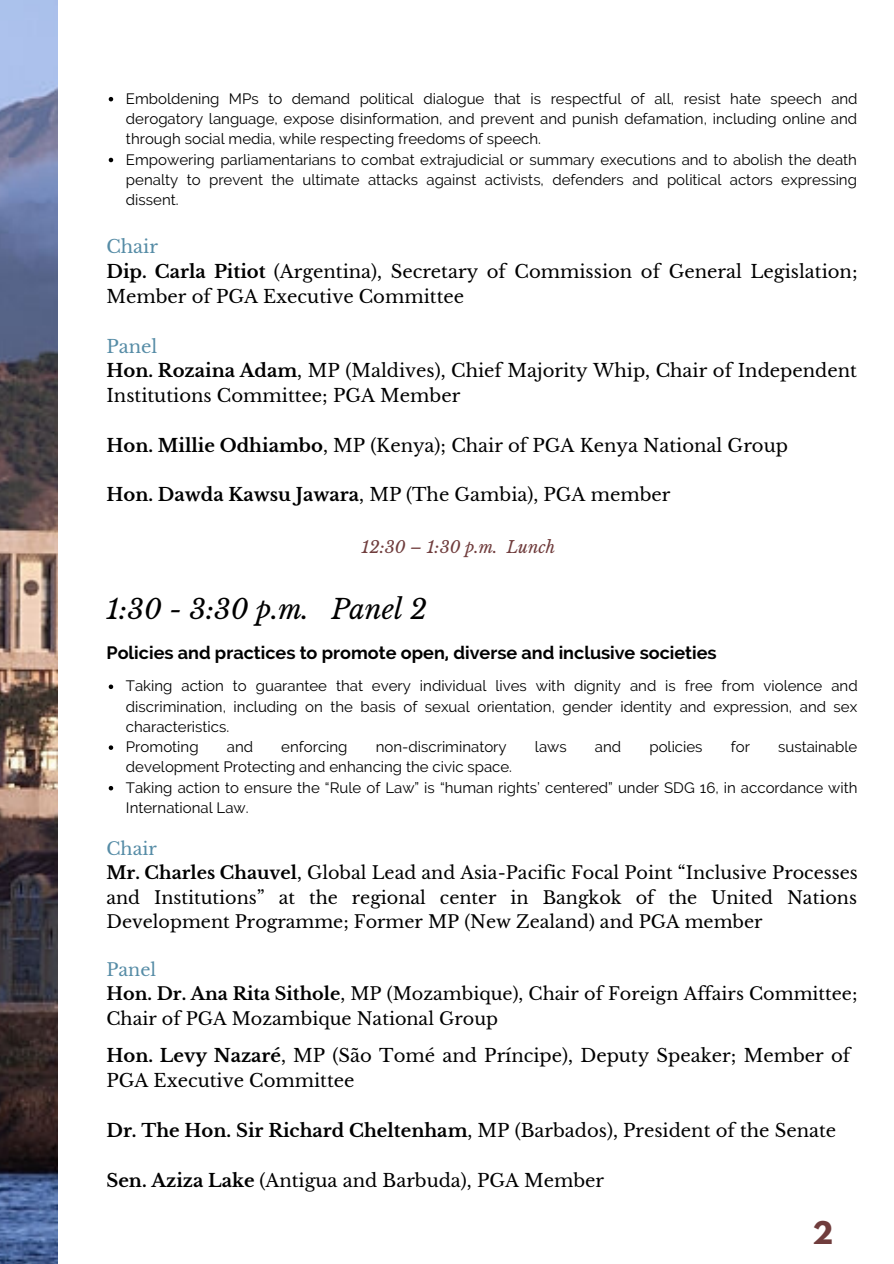
<style>
.page{position:relative;width:894px;height:1264px;background:#fff}
.page>*{position:absolute;margin:0;border:0;box-sizing:border-box;transform-origin:0 0}
.t1{font:700 27.75px "League Spartan";color:#703d3d}
.t2{font:italic 27px "Libre Baskerville";color:#000}
.t3{font:18px/24.8px "Libre Baskerville";color:#000}
.t4{font:700 18px "Raleway";color:#000}
.t5{font:17.55px/24.2px "Libre Baskerville";color:#000}
.t6{font:italic 16.5px "Libre Baskerville";color:#703d3d}
.t7{font:15px/20.2px "Raleway";color:#000}
.s1{color:#568ca6}
.s2{font-weight:700}
</style>
<div class="page">
<img style="left:0;top:0;width:57px;height:1263px">
<svg style="left:109px;top:684px;width:4px;height:5px"></svg>
<svg style="left:109px;top:745px;width:4px;height:5px"></svg>
<svg style="left:109px;top:786px;width:4px;height:4px"></svg>
<svg style="left:109px;top:97px;width:4px;height:4px"></svg>
<svg style="left:109px;top:158px;width:4px;height:4px"></svg>
<p class="t7" style="left:126px;top:88px;width:733px">Emboldening MPs to demand political dialogue that is respectful of all, resist hate speech and derogatory language, expose disinformation, and prevent and punish defamation, including online and through social media, while respecting freedoms of speech.<br>Empowering parliamentarians to combat extrajudicial or summary executions and to abolish the death penalty to prevent the ultimate attacks against activists, defenders and political actors expressing dissent.</p>
<p class="t3" style="left:106px;top:235px;width:752px"><span class="s1">Chair<br></span><span class="s2">Dip. Carla Pitiot</span> (Argentina), Secretary of Commission of General Legislation;<br>Member of PGA Executive Committee</p>
<p class="t3" style="left:106px;top:334px;width:751px"><span class="s1">Panel<br></span><span class="s2">Hon. Rozaina Adam</span>, MP (Maldives), Chief Majority Whip, Chair of Independent<br>Institutions Committee; PGA Member</p>
<p class="t3" style="left:106px;top:433px;width:683px"><span class="s2">Hon. Millie Odhiambo</span>, MP (Kenya); Chair of PGA Kenya National Group</p>
<p class="t3" style="left:106px;top:482px;width:565px"><span class="s2">Hon. Dawda Kawsu Jawara</span>, MP (The Gambia), PGA member</p>
<p class="t6" style="left:361px;top:536px;width:195px">12:30 – 1:30 p.m. Lunch</p>
<h2 class="t2" style="left:106px;top:592px;width:322px">1:30 - 3:30 p.m. Panel 2</h2>
<p class="t4" style="left:106px;top:643px;width:611px">Policies and practices to promote open, diverse and inclusive societies</p>
<p class="t7" style="left:126px;top:676px;width:733px">Taking action to guarantee that every individual lives with dignity and is free from violence and discrimination, including on the basis of sexual orientation, gender identity and expression, and sex characteristics.<br>Promoting</p>
<p class="t7" style="left:227px;top:736px;width:28px">and</p>
<p class="t7" style="left:281px;top:736px;width:68px">enforcing</p>
<p class="t7" style="left:375px;top:736px;width:132px">non-discriminatory</p>
<p class="t7" style="left:534px;top:736px;width:33px">laws</p>
<p class="t7" style="left:594px;top:736px;width:28px">and</p>
<p class="t7" style="left:649px;top:736px;width:55px">policies</p>
<p class="t7" style="left:730px;top:736px;width:21px">for</p>
<p class="t7" style="left:778px;top:736px;width:81px">sustainable</p>
<p class="t7" style="left:126px;top:757px;width:733px">development Protecting and enhancing the civic space.<br>Taking action to ensure the “Rule of Law” is “human rights’ centered” under SDG 16, in accordance with<br>International Law.</p>
<p class="t5" style="left:106px;top:837px;width:752px"><span class="s1">Chair<br></span><span class="s2">Mr. Charles Chauvel</span>, Global Lead and Asia-Pacific Focal Point “Inclusive Processes and Institutions” at the regional center in Bangkok of the United Nations Development Programme; Former MP (New Zealand) and PGA member</p>
<p class="t5" style="left:106px;top:958px;width:752px"><span class="s1">Panel<br></span><span class="s2">Hon. Dr. Ana Rita Sithole</span>, MP (Mozambique), Chair of Foreign Affairs Committee;<br>Chair of PGA Mozambique National Group</p>
<p class="t3" style="left:106px;top:1042px;width:745px;line-height:25.2px"><span class="s2">Hon. Levy Nazaré</span>, MP (São Tomé and Príncipe), Deputy Speaker; Member of<br>PGA Executive Committee</p>
<p class="t3" style="left:106px;top:1118px;width:731px"><span class="s2">Dr. The Hon. Sir Richard Cheltenham</span>, MP (Barbados), President of the Senate</p>
<p class="t3" style="left:106px;top:1168px;width:499px"><span class="s2">Sen. Aziza Lake</span> (Antigua and Barbuda), PGA Member</p>
<h1 class="t1" style="left:812px;top:1218px;width:22px">2</h1>
</div>
